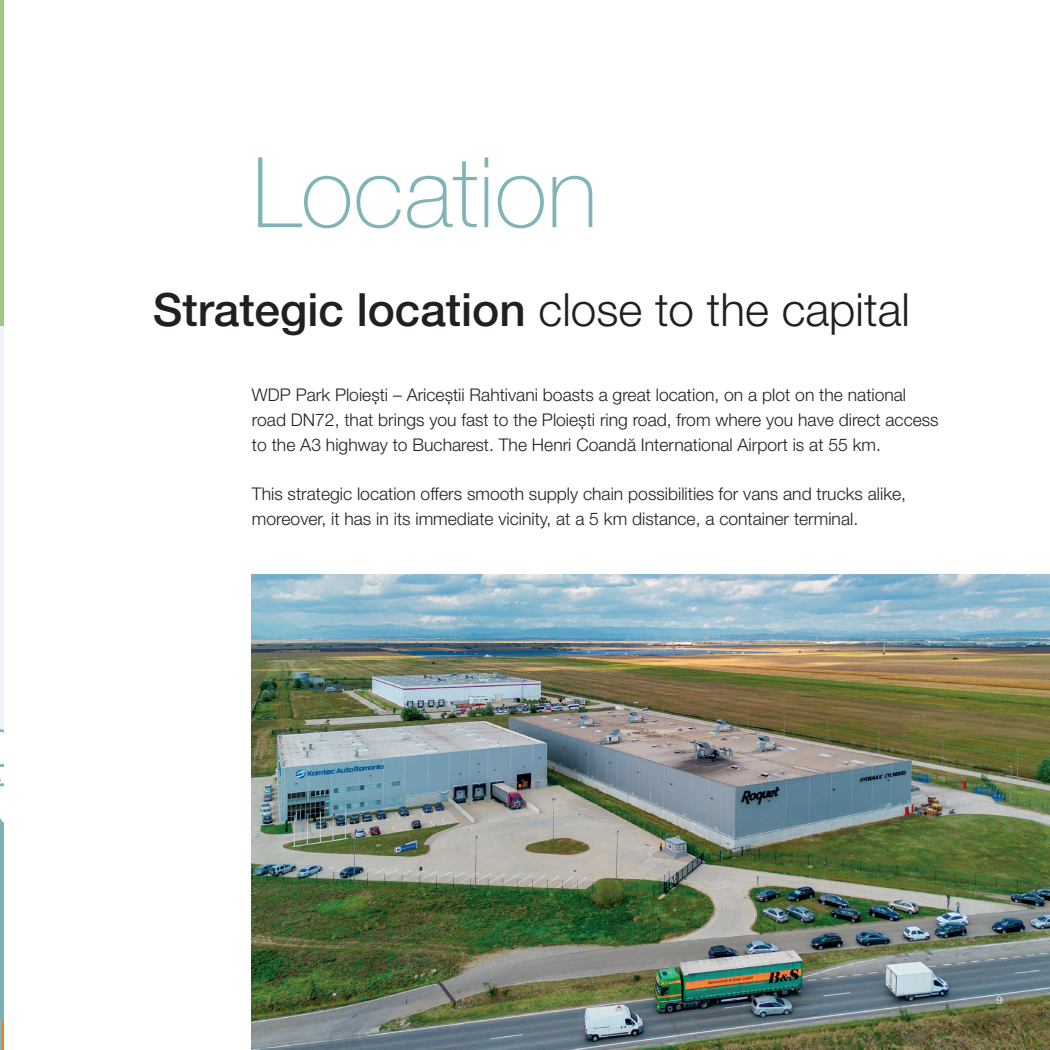
<style>
.page{position:relative;width:1050px;height:1050px;background:#fff}
.page>*{position:absolute;margin:0;border:0;box-sizing:border-box;transform-origin:0 0}
.t1{font:100 97.65px "Helvetica Neue LT Pro";color:#80b4b9}
.t2{font:500 45.85px "Helvetica Neue LT Pro";color:#231f20}
.t3{font:300 17.5px/24.8px "Helvetica Neue LT Pro";color:#231f20}
.t4{font:300 10.85px "Helvetica";color:#fff}
.s1{font-weight:300}
</style>
<div class="page">
<hr style="left:0;top:0;width:4px;height:1021px;background:#9fc887">
<img style="left:252px;top:574px;width:797px;height:475px">
<hr style="left:0;top:326px;width:4px;height:695px;background:#edf2f9">
<svg style="left:0;top:729px;width:4px;height:292px"></svg>
<hr style="left:0;top:1021px;width:4px;height:28px;background:#f47921">
<hr style="left:0;top:1021px;width:2px;height:28px;background:#80b4b9">
<svg style="left:1044px;top:1044px;width:6px;height:6px"></svg>
<h1 class="t1" style="left:252px;top:134px;width:347px">Location</h1>
<h2 class="t2" style="left:153px;top:283px;width:758px">Strategic location <span class="s1">close to the capital</span></h2>
<p class="t3" style="left:252px;top:382px;width:688px">WDP Park Ploiești – Ariceștii Rahtivani boasts a great location, on a plot on the national road DN72, that brings you fast to the Ploiești ring road, from where you have direct access to the A3 highway to Bucharest. The Henri Coandă International Airport is at 55 km.</p>
<p class="t3" style="left:252px;top:481px;width:655px">This strategic location offers smooth supply chain possibilities for vans and trucks alike, moreover, it has in its immediate vicinity, at a 5 km distance, a container terminal.</p>
<p class="t4" style="left:996px;top:991px;width:8px">9</p>
</div>
